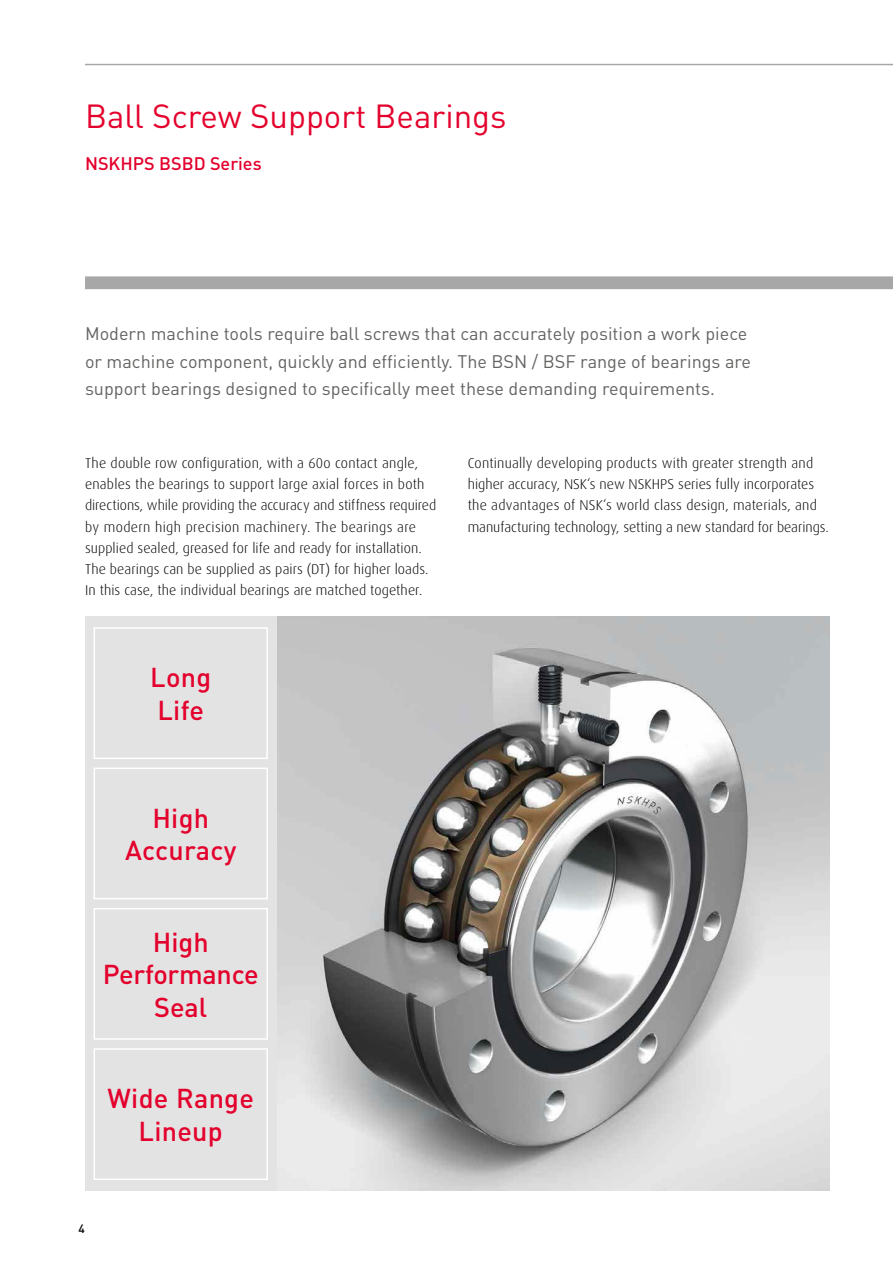
<style>
.page{position:relative;width:893px;height:1263px;background:#fff}
.page>*{position:absolute;margin:0;border:0;box-sizing:border-box;transform-origin:0 0}
.t1{font:33px "DIN Pro";color:#e4002c}
.t2{font:500 27px/32.4px "DIN Pro";letter-spacing:.01em;color:#e4002c;text-align:center}
.t3{font:500 27px/32.4px "DIN Pro";letter-spacing:-.01em;color:#e4002c;text-align:center}
.t4{font:18px/27.6px "DIN Pro";color:#636362}
.t5{font:500 18px "DIN Pro";color:#e4002c}
.t6{font:300 14.25px/21.3px "Dax Pro";letter-spacing:.005em;color:#000}
.t7{font:500 12px "DIN Pro";color:#000}
</style>
<div class="page">
<img style="left:276px;top:617px;width:553px;height:574px">
<hr style="left:85px;top:64px;width:808px;height:1px;background:#a7a7a8">
<svg style="left:85px;top:276px;width:808px;height:13px;background:#a9a9aa"></svg>
<div style="left:85px;top:617px;width:191px;height:574px;background:#e3e3e3"></div>
<div style="left:94px;top:627px;width:174px;height:132px;border:2px solid #fff"></div>
<div style="left:94px;top:767px;width:174px;height:132px;border:2px solid #fff"></div>
<div style="left:94px;top:908px;width:174px;height:132px;border:2px solid #fff"></div>
<div style="left:94px;top:1048px;width:174px;height:132px;border:2px solid #fff"></div>
<h1 class="t1" style="left:85px;top:93px;width:423px">Ball Screw Support Bearings</h1>
<p class="t5" style="left:85px;top:151px;width:178px">NSKHPS BSBD Series</p>
<p class="t4" style="left:85px;top:319px;width:667px">Modern machine tools require ball screws that can accurately position a work piece or machine component, quickly and efficiently. The BSN / BSF range of bearings are support bearings designed to specifically meet these demanding requirements.</p>
<p class="t6" style="left:85px;top:452px;width:353px">The double row configuration, with a 60o contact angle, enables the bearings to support large axial forces in both directions, while providing the accuracy and stiffness required by modern high precision machinery. The bearings are supplied sealed, greased for life and ready for installation.<br>The bearings can be supplied as pairs (DT) for higher loads.<br>In this case, the individual bearings are matched together.</p>
<p class="t6" style="left:468px;top:452px;width:363px">Continually developing products with greater strength and higher accuracy, NSK‘s new NSKHPS series fully incorporates the advantages of NSK‘s world class design, materials, and manufacturing technology, setting a new standard for bearings.</p>
<h2 class="t2" style="left:150px;top:660px;width:62px;text-align:left">Long<br>Life</h2>
<h2 class="t2" style="left:125px;top:800px;width:113px">High<br>Accuracy</h2>
<h2 class="t3" style="left:103px;top:925px;width:157px">High<br>Performance<br>Seal</h2>
<h2 class="t2" style="left:108px;top:1081px;width:148px">Wide Range<br>Lineup</h2>
<p class="t7" style="left:79px;top:1221px;width:8px">4</p>
</div>
